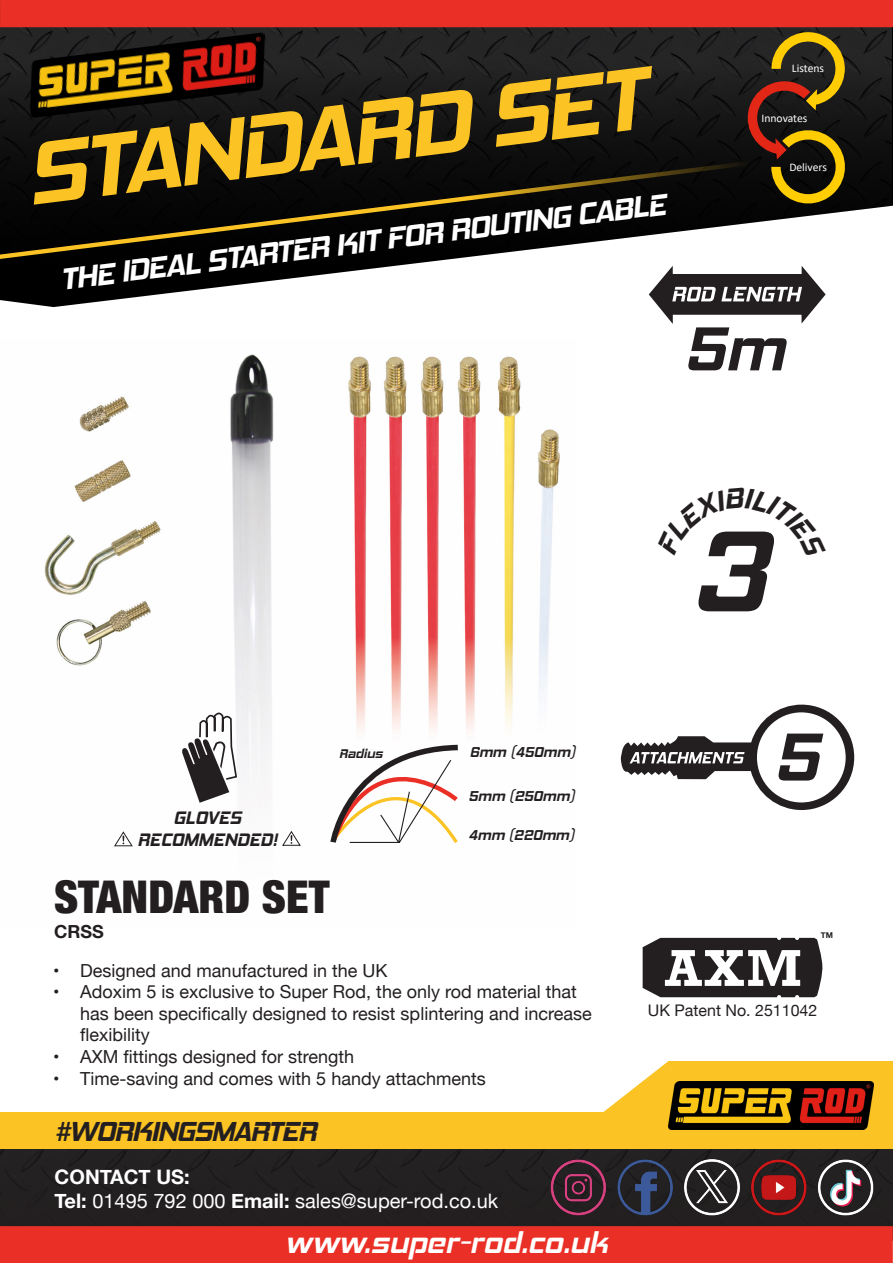
<style>
.page{position:relative;width:893px;height:1263px;background:#fff}
.page>*{position:absolute;margin:0;border:0;box-sizing:border-box;transform-origin:0 0}
.t1{font:italic 700 117.75px "Hemi Head Rg";color:#231f20}
.t2{font:italic 700 90.15px "Hemi Head Rg";color:#fcc324}
.t3{font:italic 700 69.45px "Hemi Head Rg";color:#231f20}
.t4{font:italic 700 63.45px "Hemi Head Rg";color:#231f20}
.t5{font:900 condensed 45.15px "Helvetica Neue";color:#231f20}
.t6{font:italic 700 30.3px "Hemi Head Rg";color:#fff}
.t7{font:italic 700 29.7px "Hemi Head Rg";color:#fff}
.ONLY{font:italic 700 27.6px "Hemi Head Rg";letter-spacing:-.04em;color:#231f20}
.t8{font:19.95px "Helvetica Neue";color:#fff}
.t9{font:700 19.95px "Helvetica Neue";color:#fff}
.t10{font:italic 700 18.15px/21.9px "Hemi Head Rg";color:#231f20;text-align:center}
.t11{font:18px/21.6px "Helvetica Neue";color:#231f20}
.t12{font:700 18px "Helvetica Neue";color:#231f20}
.t13{font:16.05px "Helvetica Neue";color:#231f20}
.t14{font:italic 700 14.4px "Hemi Head Rg";color:#231f20}
.t15{font:italic 700 12.75px "Hemi Head Rg";color:#231f20}
.t16{font:11.7px "Calibri";color:#fff}
.t17{font:700 7.95px "Helvetica Neue";color:#231f20}
.s1{font-weight:700}
</style>
<div class="page">
<img style="left:44px;top:354px;width:516px;height:429px">
<img style="left:0;top:27px;width:892px;height:276px">
<svg style="left:0;top:159px;width:750px;height:108px;background:#26241f"></svg>
<img style="left:24px;top:32px;width:247px;height:86px">
<svg style="left:114px;top:831px;width:19px;height:16px"></svg>
<svg style="left:282px;top:831px;width:19px;height:15px"></svg>
<svg style="left:181px;top:710px;width:57px;height:93px"></svg>
<svg style="left:328px;top:733px;width:135px;height:110px"></svg>
<svg style="left:643px;top:938px;width:180px;height:59px"></svg>
<svg style="left:649px;top:266px;width:177px;height:58px"></svg>
<svg style="left:621px;top:705px;width:233px;height:105px"></svg>
<svg style="left:744px;top:32px;width:105px;height:171px;background:#4b3612"></svg>
<div style="left:1px;top:1px;width:891px;height:26px;background:#ea3026"></div>
<div style="left:0;top:0;width:893px;height:27px;border:1px solid #ea3026"></div>
<div style="left:0;top:1149px;width:893px;height:77px;background:#232021"></div>
<div style="left:0;top:1112px;width:893px;height:37px;background:#fcc324"></div>
<div style="left:668px;top:1061px;width:225px;height:76px;background:#fcc324"></div>
<svg style="left:603px;top:1061px;width:65px;height:51px"></svg>
<div style="left:1px;top:1226px;width:891px;height:36px;background:#ea3026"></div>
<div style="left:0;top:1226px;width:893px;height:37px;border:1px solid #ea3026"></div>
<img style="left:668px;top:1082px;width:205px;height:48px">
<img style="left:545px;top:1150px;width:333px;height:76px">
<p class="t2" style="left:19px;top:120px;width:626px;rotate:-7deg">STANDARD SET</p>
<p class="t6" style="left:58px;top:261px;width:612px;rotate:-7deg">THE IDEAL STARTER KIT FOR ROUTING CABLE</p>
<p class="t16" style="left:792px;top:60px;width:34px">Listens</p>
<p class="t16" style="left:761px;top:109px;width:47px">Innovates</p>
<p class="t16" style="left:789px;top:159px;width:39px">Delivers</p>
<p class="t4" style="left:684px;top:310px;width:102px">5m</p>
<p class="t15" style="left:339px;top:746px;width:45px">Radius</p>
<p class="t10" style="left:138px;top:807px;width:141px">GLOVES<br>RECOMMENDED!</p>
<p class="t5" style="left:54px;top:860px;width:277px">STANDARD SET</p>
<p class="t14" style="left:470px;top:743px;width:107px">6mm (450mm)</p>
<p class="t14" style="left:469px;top:788px;width:108px">5mm (250mm)</p>
<p class="t14" style="left:469px;top:827px;width:108px">4mm (220mm)</p>
<p class="t1" style="left:692px;top:500px;width:76px">3</p>
<p class="t3" style="left:773px;top:715px;width:47px">5</p>
<p class="t12" style="left:54px;top:917px;width:51px">CRSS</p>
<p class="t11" style="left:53px;top:960px;width:336px">• Designed and manufactured in the UK</p>
<p class="t11" style="left:80px;top:982px;width:513px;text-indent:-27px">• Adoxim 5 is exclusive to Super Rod, the only rod material that has been specifically designed to resist splintering and increase flexibility</p>
<p class="t11" style="left:53px;top:1047px;width:303px">• AXM fittings designed for strength</p>
<p class="t11" style="left:53px;top:1068px;width:434px">• Time-saving and comes with 5 handy attachments</p>
<p class="ONLY" style="left:54px;top:1115px;width:264px">#WORKINGSMARTER</p>
<p class="t9" style="left:55px;top:1161px;width:137px">CONTACT US:</p>
<p class="t8" style="left:55px;top:1187px;width:445px"><span class="s1">Tel:</span> 01495 792 000 <span class="s1">Email:</span> sales@super-rod.co.uk</p>
<p class="t7" style="left:285px;top:1224px;width:325px">www.super-rod.co.uk</p>
<p class="t17" style="left:821px;top:929px;width:14px">TM</p>
<p class="t13" style="left:648px;top:998px;width:171px">UK Patent No. 2511042</p>
</div>
